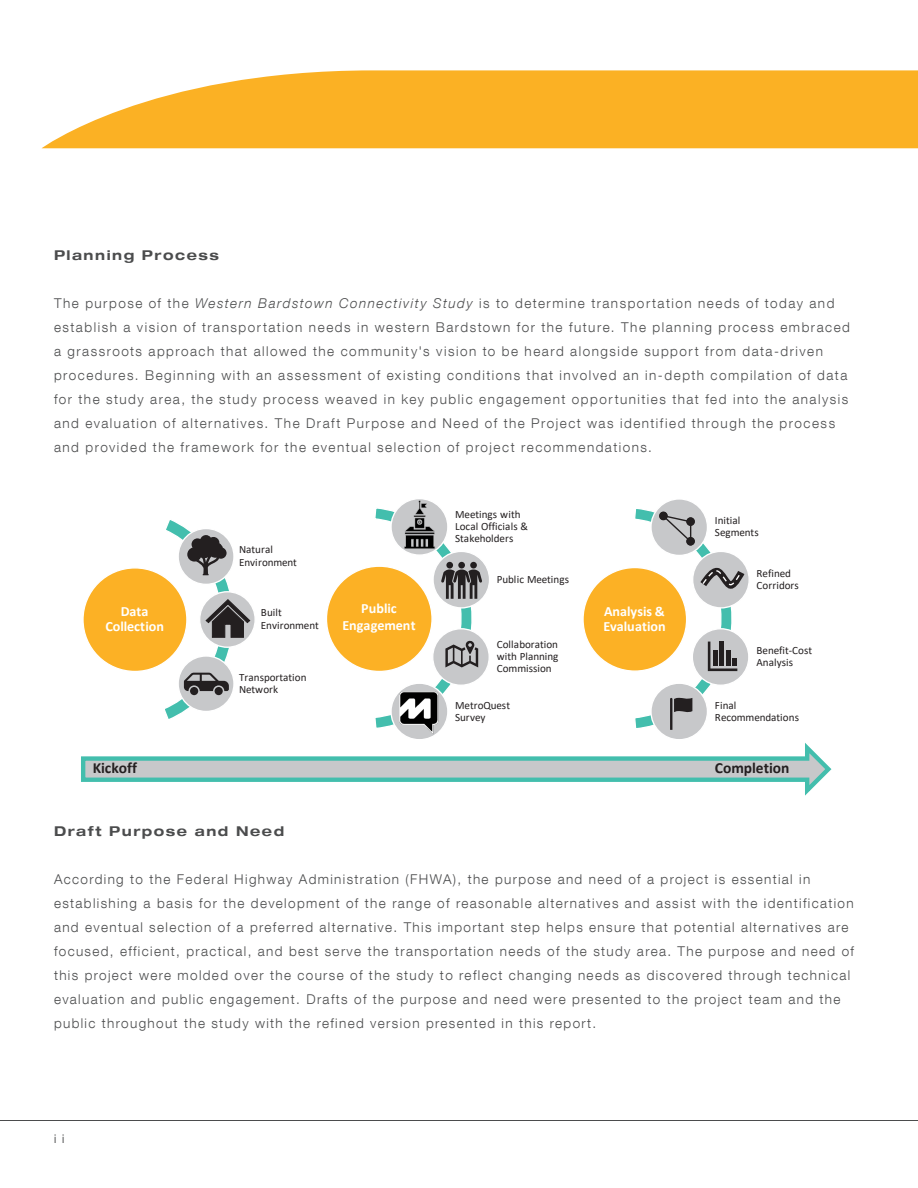
<style>
.page{position:relative;width:918px;height:1188px;background:#fff}
.page>*{position:absolute;margin:0;border:0;box-sizing:border-box;transform-origin:0 0}
.t1{font:700 15.45px "Calibri";letter-spacing:-.005em;color:#231f20}
.t2{font:700 14.1px/15.1px "Calibri";color:#fff;text-align:center}
.Body{font:300 13.5px/24px "Helvetica Neue LT Com";letter-spacing:.1em;color:#4b4c4d}
.Subheading{font:700 expanded 13.5px "Helvetica Neue LT Com";letter-spacing:.115em;color:#4b4c4d}
.t3{font:300 expanded 12px "Helvetica Neue LT Com";color:#4b4c4d}
.t4{font:11.1px/12.1px "Calibri";color:#231f20}
.s1{font-style:italic}
</style>
<div class="page">
<hr style="left:0;top:1120px;width:918px;height:1px;background:#4b4c4d">
<svg style="left:42px;top:70px;width:876px;height:78px;background:#fbba3d"></svg>
<div style="left:83px;top:568px;width:104px;height:103px;background:#fcb125;border-radius:50%"></div>
<svg style="left:200px;top:592px;width:55px;height:55px"></svg>
<div style="left:583px;top:568px;width:104px;height:103px;background:#fcb125;border-radius:50%"></div>
<div style="left:326px;top:566px;width:106px;height:105px;background:#fcb125;border-radius:50%"></div>
<svg style="left:433px;top:551px;width:57px;height:57px"></svg>
<div style="left:433px;top:629px;width:56px;height:56px;background:#c7c8ca;border-radius:50%"></div>
<img style="left:399px;top:730px;width:41px;height:6px">
<svg style="left:162px;top:520px;width:88px;height:199px"></svg>
<img style="left:401px;top:499px;width:36px;height:7px">
<svg style="left:81px;top:737px;width:751px;height:59px"></svg>
<div style="left:651px;top:499px;width:56px;height:56px;background:#c7c8ca;border-radius:50%"></div>
<div style="left:651px;top:683px;width:56px;height:57px;background:#c7c8ca;border-radius:50%"></div>
<svg style="left:373px;top:506px;width:109px;height:224px"></svg>
<svg style="left:633px;top:507px;width:115px;height:223px"></svg>
<p class="Subheading" style="left:54px;top:246px;width:167px">Planning Process</p>
<p class="Body" style="left:54px;top:291px;width:797px">The purpose of the <span class="s1">Western Bardstown Connectivity Study</span> is to determine transportation needs of today and establish a vision of transportation needs in western Bardstown for the future. The planning process embraced a grassroots approach that allowed the community's vision to be heard alongside support from data-driven procedures. Beginning with an assessment of existing conditions that involved an in-depth compilation of data for the study area, the study process weaved in key public engagement opportunities that fed into the analysis and evaluation of alternatives. The Draft Purpose and Need of the Project was identified through the process and provided the framework for the eventual selection of project recommendations.</p>
<p class="t2" style="left:105px;top:604px;width:60px">Data<br>Collection</p>
<p class="t4" style="left:239px;top:543px;width:59px">Natural<br>Environment</p>
<p class="t4" style="left:261px;top:606px;width:59px">Built<br>Environment</p>
<p class="t4" style="left:239px;top:671px;width:69px">Transportation<br>Network</p>
<p class="t2" style="left:342px;top:600px;width:75px;line-height:16.8px">Public<br>Engagement</p>
<p class="t4" style="left:455px;top:508px;width:74px">Meetings with<br>Local Officials &amp;<br>Stakeholders</p>
<p class="t4" style="left:497px;top:573px;width:74px">Public Meetings</p>
<p class="t4" style="left:497px;top:638px;width:63px;text-align:justify">Collaboration with Planning Commission</p>
<p class="t4" style="left:455px;top:699px;width:56px">MetroQuest<br>Survey</p>
<p class="t2" style="left:603px;top:603px;width:64px;text-align:left">Analysis &amp;<br>Evaluation</p>
<p class="t4" style="left:715px;top:514px;width:45px">Initial<br>Segments</p>
<p class="t4" style="left:757px;top:567px;width:44px">Refined<br>Corridors</p>
<p class="t4" style="left:757px;top:644px;width:57px">Benefit-Cost<br>Analysis</p>
<p class="t4" style="left:715px;top:699px;width:86px">Final<br>Recommendations</p>
<p class="t1" style="left:93px;top:757px;width:46px">Kickoff</p>
<p class="t1" style="left:715px;top:757px;width:76px">Completion</p>
<p class="Subheading" style="left:54px;top:822px;width:232px">Draft Purpose and Need</p>
<p class="Body" style="left:54px;top:867px;width:802px">According to the Federal Highway Administration (FHWA), the purpose and need of a project is essential in establishing a basis for the development of the range of reasonable alternatives and assist with the identification and eventual selection of a preferred alternative. This important step helps ensure that potential alternatives are focused, efficient, practical, and best serve the transportation needs of the study area. The purpose and need of this project were molded over the course of the study to reflect changing needs as discovered through technical evaluation and public engagement. Drafts of the purpose and need were presented to the project team and the public throughout the study with the refined version presented in this report.</p>
<p class="t3" style="left:54px;top:1132px;width:12px">i i</p>
</div>
